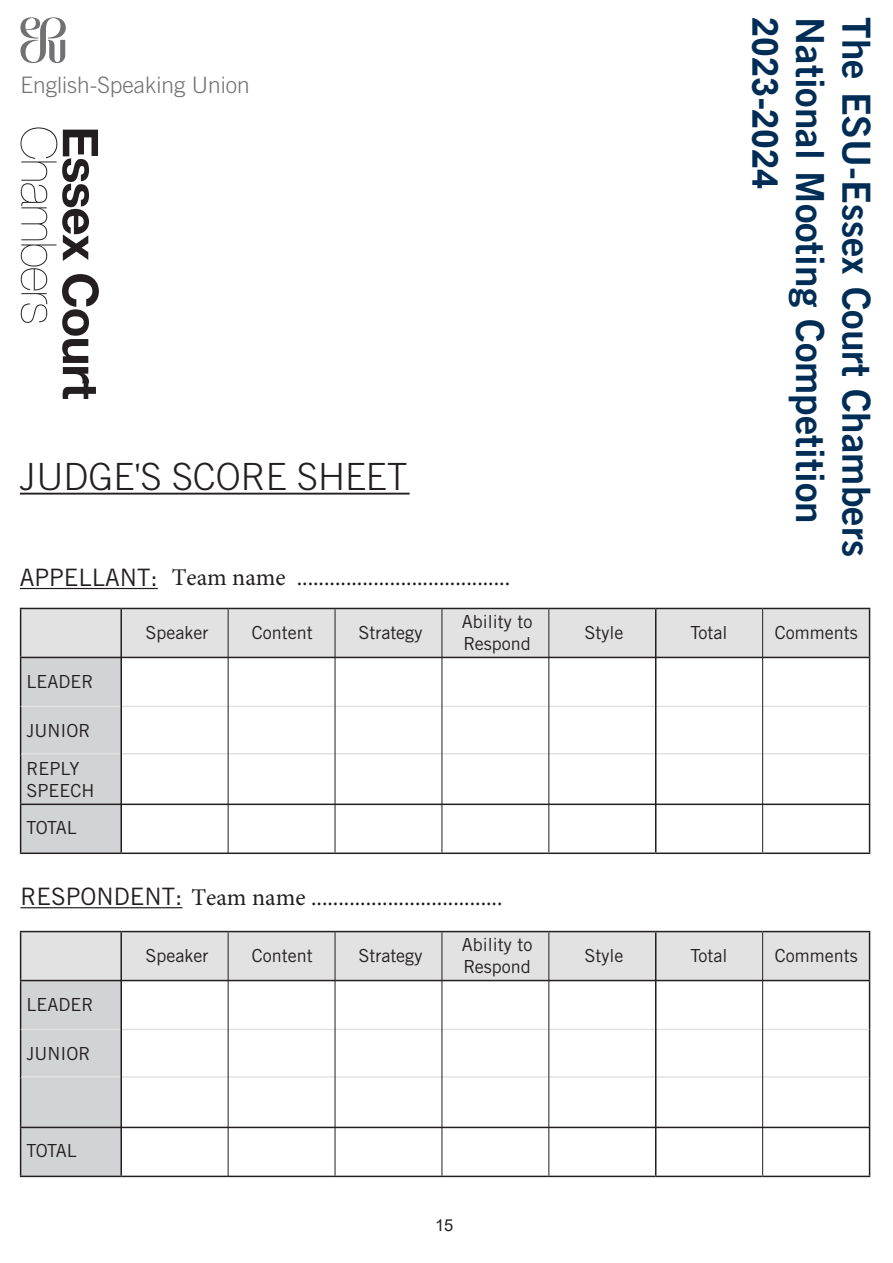
<style>
.page{position:relative;width:893px;height:1263px;background:#fff}
.page>*{position:absolute;margin:0;border:0;box-sizing:border-box;transform-origin:0 0}
.t1{font:38.7px "Trade Gothic LT Std Bd 2";color:#002d56}
.t2{font:300 37.5px "Trade Gothic LT Std";color:#231f20}
.t3{font:700 36px "Arial";color:#002d56}
.t4{font:24px "Minion Pro";color:#221f1f}
.t5{font:24px "Trade Gothic LT Std";color:#231f20}
.t6{font:300 22.65px "Trade Gothic LT Std";color:#717073}
.t7{font:18px/21.6px "Trade Gothic LT Std";color:#231f20}
.t8{font:16.5px "Arial";color:#231f20}
.s1{font-family:"Minion Pro";font-weight:400}
.s2{font-family:"Trade Gothic LT Std";color:#231f20}
</style>
<div class="page">
<hr style="left:20px;top:493px;width:390px;height:2px;background:#231f20">
<hr style="left:20px;top:588px;width:138px;height:1px;background:#231f20">
<hr style="left:20px;top:907px;width:162px;height:1px;background:#231f20">
<svg style="left:20px;top:17px;width:46px;height:46px"></svg>
<svg style="left:21px;top:127px;width:78px;height:272px"></svg>
<svg style="left:21px;top:609px;width:848px;height:243px"></svg>
<hr style="left:20px;top:608px;width:101px;height:1px;background:#231f20">
<hr style="left:20px;top:609px;width:1px;height:48px;background:#231f20">
<hr style="left:121px;top:608px;width:107px;height:1px;background:#231f20">
<hr style="left:228px;top:608px;width:107px;height:1px;background:#231f20">
<hr style="left:335px;top:608px;width:107px;height:1px;background:#231f20">
<hr style="left:442px;top:608px;width:107px;height:1px;background:#231f20">
<hr style="left:549px;top:608px;width:107px;height:1px;background:#231f20">
<hr style="left:656px;top:608px;width:107px;height:1px;background:#231f20">
<hr style="left:763px;top:608px;width:107px;height:1px;background:#231f20">
<hr style="left:869px;top:609px;width:1px;height:48px;background:#231f20">
<hr style="left:20px;top:657px;width:101px;height:1px;background:#231f20">
<hr style="left:20px;top:658px;width:1px;height:48px;background:#231f20">
<hr style="left:121px;top:657px;width:107px;height:1px;background:#231f20">
<hr style="left:228px;top:657px;width:107px;height:1px;background:#231f20">
<hr style="left:335px;top:657px;width:107px;height:1px;background:#231f20">
<hr style="left:442px;top:657px;width:107px;height:1px;background:#231f20">
<hr style="left:549px;top:657px;width:107px;height:1px;background:#231f20">
<hr style="left:656px;top:657px;width:107px;height:1px;background:#231f20">
<hr style="left:763px;top:657px;width:107px;height:1px;background:#231f20">
<hr style="left:869px;top:658px;width:1px;height:48px;background:#231f20">
<hr style="left:20px;top:706px;width:1px;height:49px;background:#231f20">
<hr style="left:869px;top:706px;width:1px;height:49px;background:#231f20">
<hr style="left:20px;top:755px;width:1px;height:48px;background:#231f20">
<hr style="left:869px;top:755px;width:1px;height:48px;background:#231f20">
<hr style="left:20px;top:803px;width:850px;height:2px;background:#231f20">
<hr style="left:20px;top:805px;width:1px;height:47px;background:#231f20">
<hr style="left:869px;top:803px;width:1px;height:49px;background:#231f20">
<hr style="left:20px;top:852px;width:101px;height:2px;background:#231f20">
<hr style="left:121px;top:852px;width:107px;height:2px;background:#231f20">
<hr style="left:228px;top:852px;width:107px;height:2px;background:#231f20">
<hr style="left:335px;top:852px;width:107px;height:2px;background:#231f20">
<hr style="left:442px;top:852px;width:107px;height:2px;background:#231f20">
<hr style="left:549px;top:852px;width:107px;height:2px;background:#231f20">
<hr style="left:656px;top:852px;width:107px;height:2px;background:#231f20">
<hr style="left:763px;top:852px;width:107px;height:2px;background:#231f20">
<hr style="left:21px;top:706px;width:848px;height:1px;background:#e3e2e3">
<hr style="left:21px;top:753px;width:848px;height:1px;background:#e3e2e3">
<hr style="left:655px;top:609px;width:1px;height:243px;background:#231f20">
<hr style="left:120px;top:609px;width:2px;height:243px;background:#231f20">
<hr style="left:335px;top:609px;width:1px;height:243px;background:#231f20">
<hr style="left:228px;top:609px;width:1px;height:244px;background:#231f20">
<hr style="left:442px;top:609px;width:1px;height:243px;background:#231f20">
<hr style="left:549px;top:609px;width:1px;height:243px;background:#231f20">
<hr style="left:762px;top:609px;width:1px;height:243px;background:#231f20">
<svg style="left:21px;top:932px;width:848px;height:243px"></svg>
<hr style="left:20px;top:931px;width:101px;height:1px;background:#231f20">
<hr style="left:20px;top:932px;width:1px;height:48px;background:#231f20">
<hr style="left:121px;top:931px;width:107px;height:1px;background:#231f20">
<hr style="left:228px;top:931px;width:107px;height:1px;background:#231f20">
<hr style="left:335px;top:931px;width:107px;height:1px;background:#231f20">
<hr style="left:442px;top:931px;width:107px;height:1px;background:#231f20">
<hr style="left:549px;top:931px;width:107px;height:1px;background:#231f20">
<hr style="left:656px;top:931px;width:107px;height:1px;background:#231f20">
<hr style="left:763px;top:931px;width:107px;height:1px;background:#231f20">
<hr style="left:869px;top:932px;width:1px;height:48px;background:#231f20">
<hr style="left:20px;top:980px;width:101px;height:1px;background:#231f20">
<hr style="left:20px;top:981px;width:1px;height:48px;background:#231f20">
<hr style="left:121px;top:980px;width:107px;height:1px;background:#231f20">
<hr style="left:228px;top:980px;width:107px;height:1px;background:#231f20">
<hr style="left:335px;top:980px;width:107px;height:1px;background:#231f20">
<hr style="left:442px;top:980px;width:107px;height:1px;background:#231f20">
<hr style="left:549px;top:980px;width:107px;height:1px;background:#231f20">
<hr style="left:656px;top:980px;width:107px;height:1px;background:#231f20">
<hr style="left:763px;top:980px;width:107px;height:1px;background:#231f20">
<hr style="left:869px;top:981px;width:1px;height:48px;background:#231f20">
<hr style="left:20px;top:1029px;width:1px;height:49px;background:#231f20">
<hr style="left:869px;top:1029px;width:1px;height:49px;background:#231f20">
<hr style="left:20px;top:1078px;width:1px;height:49px;background:#231f20">
<hr style="left:869px;top:1078px;width:1px;height:49px;background:#231f20">
<hr style="left:20px;top:1127px;width:850px;height:1px;background:#231f20">
<hr style="left:20px;top:1128px;width:1px;height:47px;background:#231f20">
<hr style="left:869px;top:1127px;width:1px;height:48px;background:#231f20">
<hr style="left:20px;top:1175px;width:101px;height:2px;background:#231f20">
<hr style="left:121px;top:1175px;width:107px;height:2px;background:#231f20">
<hr style="left:228px;top:1175px;width:107px;height:2px;background:#231f20">
<hr style="left:335px;top:1175px;width:107px;height:2px;background:#231f20">
<hr style="left:442px;top:1175px;width:107px;height:2px;background:#231f20">
<hr style="left:549px;top:1175px;width:107px;height:2px;background:#231f20">
<hr style="left:656px;top:1175px;width:107px;height:2px;background:#231f20">
<hr style="left:763px;top:1175px;width:107px;height:2px;background:#231f20">
<hr style="left:21px;top:1029px;width:848px;height:1px;background:#e3e2e3">
<hr style="left:21px;top:1076px;width:848px;height:1px;background:#e3e2e3">
<hr style="left:655px;top:932px;width:1px;height:243px;background:#231f20">
<hr style="left:120px;top:932px;width:2px;height:243px;background:#231f20">
<hr style="left:335px;top:932px;width:1px;height:243px;background:#231f20">
<hr style="left:228px;top:932px;width:1px;height:244px;background:#231f20">
<hr style="left:442px;top:932px;width:1px;height:243px;background:#231f20">
<hr style="left:549px;top:932px;width:1px;height:243px;background:#231f20">
<hr style="left:762px;top:932px;width:1px;height:243px;background:#231f20">
<p class="t6" style="left:21px;top:71px;width:231px">English-Speaking Union</p>
<h2 class="t2" style="left:20px;top:454px;width:389px">JUDGE<span class="s1">'</span>S SCORE SHEET</h2>
<h3 class="t5" style="left:20px;top:563px;width:139px">APPELLANT:</h3>
<h3 class="t4" style="left:172px;top:561px;width:340px">Team name .......................................</h3>
<h3 class="t3" style="left:790px;top:17px;width:174px;rotate:90deg">2023-2024</h3>
<h1 class="t1" style="left:834px;top:17px;width:508px;rotate:90deg">National Mooting Competition</h1>
<h1 class="t1" style="left:880px;top:17px;width:541px;rotate:90deg">The ESU-Essex Court Chambers</h1>
<p class="t7" style="left:27px;top:671px;width:69px">LEADER</p>
<p class="t7" style="left:27px;top:711px;width:65px;line-height:38px">JUNIOR<br>REPLY</p>
<p class="t7" style="left:27px;top:771px;width:69px;line-height:37.3px">SPEECH<br>TOTAL</p>
<p class="t7" style="left:146px;top:621px;width:64px">Speaker</p>
<p class="t7" style="left:252px;top:621px;width:63px">Content</p>
<p class="t7" style="left:358px;top:621px;width:66px">Strategy</p>
<p class="t7" style="left:462px;top:611px;width:72px">Ability to<br>Respond</p>
<p class="t7" style="left:585px;top:621px;width:40px">Style</p>
<p class="t7" style="left:690px;top:621px;width:39px">Total</p>
<p class="t7" style="left:775px;top:621px;width:84px">Comments</p>
<h3 class="t4" style="left:20px;top:881px;width:484px"><span class="s2">RESPONDENT:</span> Team name ...................................</h3>
<p class="t7" style="left:27px;top:994px;width:69px">LEADER</p>
<p class="t7" style="left:27px;top:1043px;width:65px">JUNIOR</p>
<p class="t7" style="left:27px;top:1140px;width:52px">TOTAL</p>
<p class="t7" style="left:146px;top:944px;width:64px">Speaker</p>
<p class="t7" style="left:252px;top:944px;width:63px">Content</p>
<p class="t7" style="left:358px;top:944px;width:66px">Strategy</p>
<p class="t7" style="left:462px;top:934px;width:72px">Ability to<br>Respond</p>
<p class="t7" style="left:585px;top:944px;width:40px">Style</p>
<p class="t7" style="left:690px;top:944px;width:39px">Total</p>
<p class="t7" style="left:775px;top:944px;width:84px">Comments</p>
<p class="t8" style="left:435px;top:1214px;width:20px">15</p>
</div>
